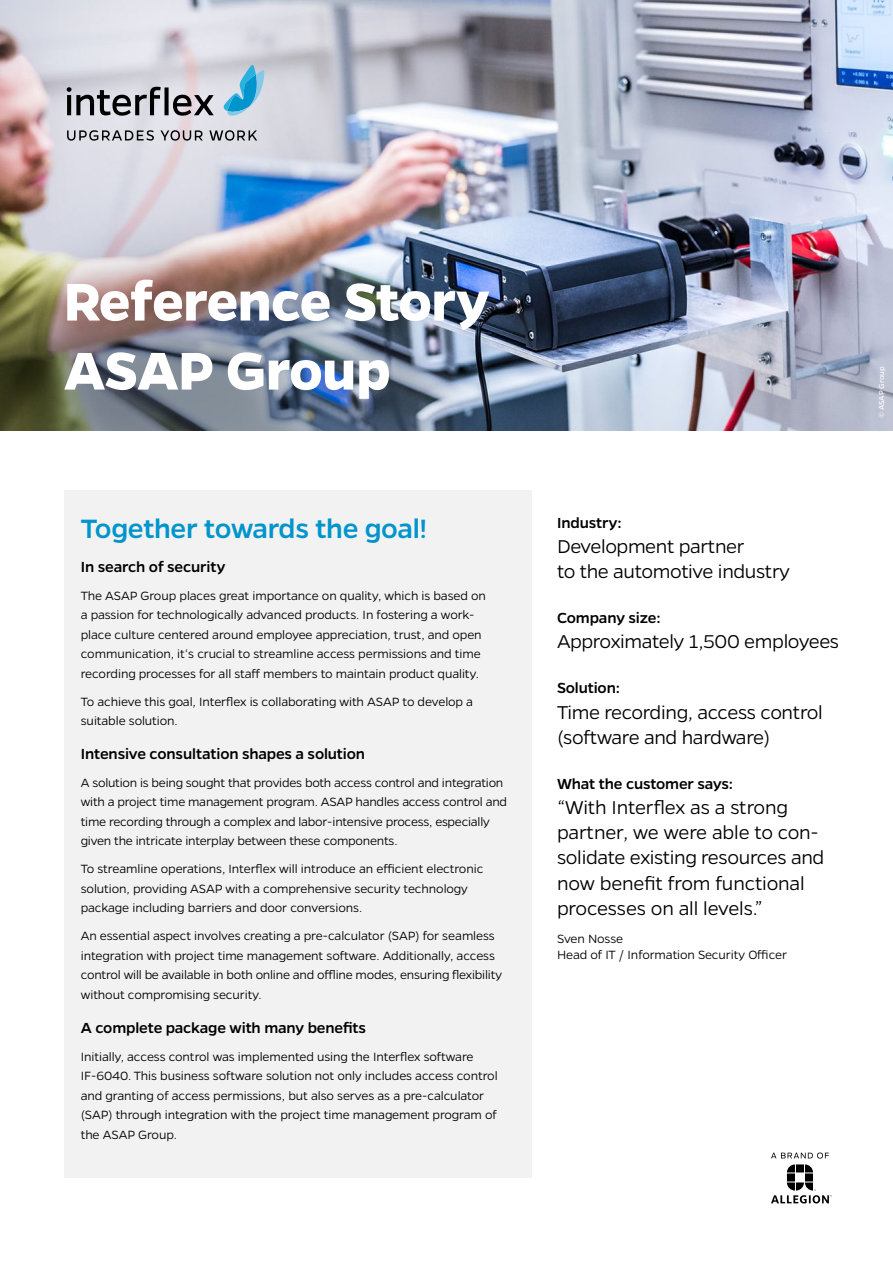
<style>
.page{position:relative;width:893px;height:1263px;background:#fff}
.page>*{position:absolute;margin:0;border:0;box-sizing:border-box;transform-origin:0 0}
.t1{font:700 60px/69px "Gentona";letter-spacing:-.01em;color:#fff}
.t2{font:500 30px "Gentona";letter-spacing:-.01em;color:#0094cc}
.t3{font:300 21px/25.2px "Gentona";letter-spacing:-.015em;color:#000}
.t4{font:500 16.5px "Gentona";letter-spacing:-.01em;color:#000}
.t5{font:300 13.5px/19.5px "Gentona";letter-spacing:-.01em;color:#000}
.t6{font:8.25px "Gentona";letter-spacing:-.01em;color:#fff}
</style>
<div class="page">
<div style="left:64px;top:490px;width:467px;height:688px;background:#f2f2f2"></div>
<svg style="left:771px;top:1164px;width:61px;height:39px"></svg>
<svg style="left:771px;top:1152px;width:58px;height:6px"></svg>
<img style="left:0;top:0;width:893px;height:430px">
<svg style="left:67px;top:87px;width:147px;height:29px;background:#949398"></svg>
<svg style="left:223px;top:65px;width:41px;height:52px;background:#89c2dc"></svg>
<svg style="left:67px;top:130px;width:87px;height:11px"></svg>
<svg style="left:160px;top:130px;width:43px;height:11px"></svg>
<svg style="left:209px;top:130px;width:48px;height:11px"></svg>
<h1 class="t1" style="left:64px;top:266px;width:427px">Reference Story<br>ASAP Group</h1>
<h2 class="t2" style="left:81px;top:511px;width:348px">Together towards the goal!</h2>
<p class="t4" style="left:81px;top:557px;width:146px">In search of security</p>
<p class="t5" style="left:81px;top:585px;width:407px">The ASAP Group places great importance on quality, which is based on a passion for technologically advanced products. In fostering a work&shy;place culture centered around employee appreciation, trust, and open communication, it‘s crucial to streamline access permissions and time recording processes for all staff members to maintain product quality.</p>
<p class="t5" style="left:81px;top:691px;width:394px">To achieve this goal, Interflex is collaborating with ASAP to develop a suitable solution.</p>
<p class="t4" style="left:81px;top:744px;width:286px">Intensive consultation shapes a solution</p>
<p class="t5" style="left:81px;top:773px;width:428px">A solution is being sought that provides both access control and integration with a project time management program. ASAP handles access control and time recording through a complex and labor-intensive process, especially given the intricate interplay between these components.</p>
<p class="t5" style="left:81px;top:859px;width:404px">To streamline operations, Interflex will introduce an efficient electronic solution, providing ASAP with a comprehensive security technology package including barriers and door conversions.</p>
<p class="t5" style="left:81px;top:926px;width:423px">An essential aspect involves creating a pre-calculator (SAP) for seamless integration with project time management software. Additionally, access control will be available in both online and offline modes, ensuring flexibility without compromising security.</p>
<p class="t4" style="left:81px;top:1018px;width:287px">A complete package with many benefits</p>
<p class="t5" style="left:81px;top:1046px;width:418px">Initially, access control was implemented using the Interflex software IF-6040. This business software solution not only includes access control and granting of access permissions, but also serves as a pre-calculator (SAP) through integration with the project time management program of the ASAP Group.</p>
<p class="t4" style="left:557px;top:513px;width:66px">Industry:</p>
<h3 class="t3" style="left:557px;top:533px;width:234px">Development partner<br>to the automotive industry</h3>
<p class="t4" style="left:557px;top:609px;width:105px">Company size:</p>
<h3 class="t3" style="left:557px;top:629px;width:284px">Approximately 1,500 employees</h3>
<p class="t4" style="left:557px;top:679px;width:65px">Solution:</p>
<h3 class="t3" style="left:557px;top:699px;width:267px">Time recording, access control (software and hardware)</h3>
<p class="t4" style="left:557px;top:774px;width:178px">What the customer says:</p>
<h3 class="t3" style="left:557px;top:794px;width:269px">“With Interflex as a strong partner, we were able to con&shy;solidate existing resources and now benefit from functional processes on all levels.”</h3>
<p class="t5" style="left:557px;top:930px;width:232px;line-height:16.5px">Sven Nosse<br>Head of IT / Information Security Officer</p>
<p class="t6" style="left:877px;top:418px;width:53px;rotate:-90deg">© ASAP Group</p>
</div>
